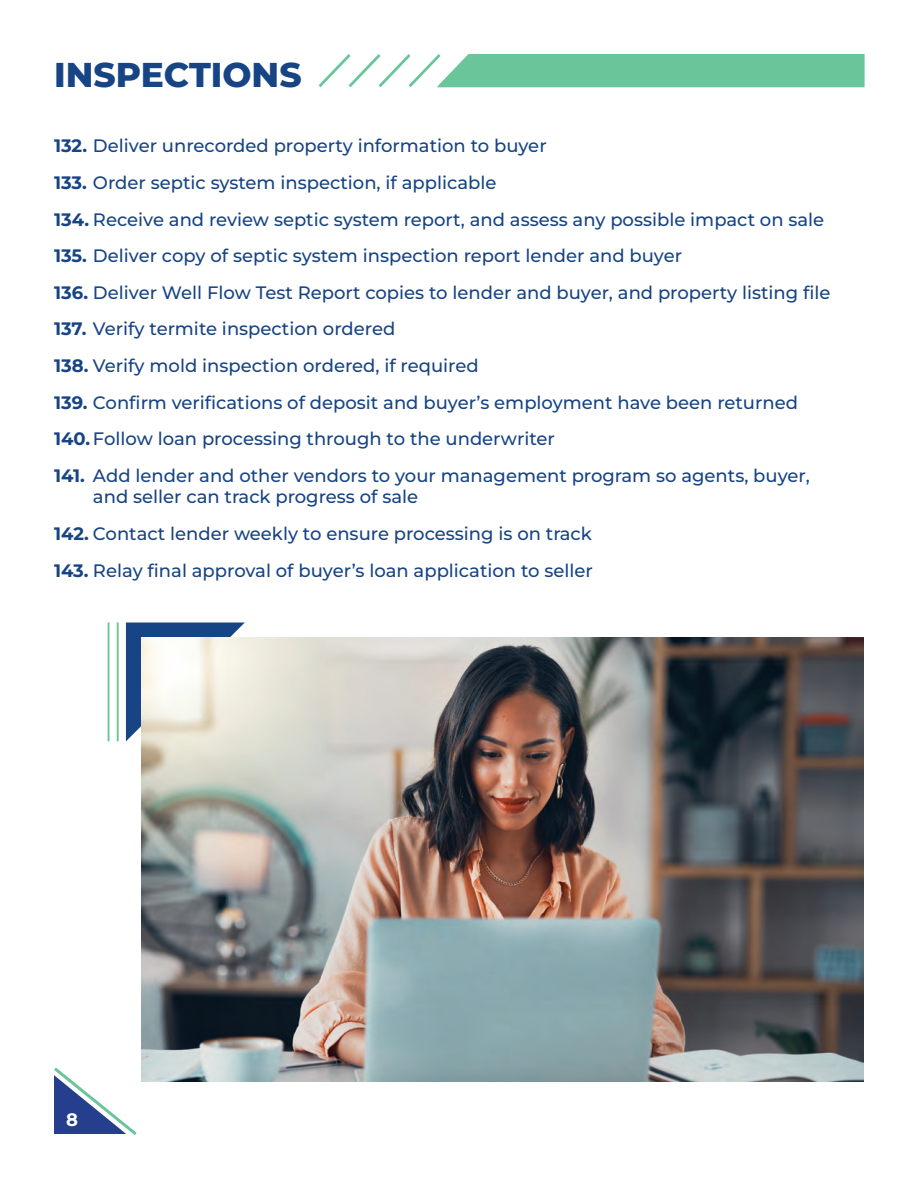
<style>
.page{position:relative;width:918px;height:1188px;background:#fff}
.page>*{position:absolute;margin:0;border:0;box-sizing:border-box;transform-origin:0 0}
.t1{font:800 34.35px "Montserrat";color:#174484}
.t2{font:500 18px/21.6px "Montserrat";color:#174484}
.t3{font:700 18px "Montserrat";color:#fff}
.s1{font-weight:700}
</style>
<div class="page">
<svg style="left:54px;top:1067px;width:83px;height:68px"></svg>
<svg style="left:319px;top:54px;width:546px;height:33px"></svg>
<svg style="left:126px;top:622px;width:119px;height:119px;background:#2a538e"></svg>
<hr style="left:117px;top:622px;width:2px;height:119px;background:#6bc59b">
<hr style="left:108px;top:622px;width:1px;height:119px;background:#6bc59b">
<img style="left:141px;top:637px;width:723px;height:445px">
<p class="t1" style="left:54px;top:52px;width:249px">INSPECTIONS</p>
<p class="t2" style="left:54px;top:135px;width:494px"><span class="s1">132.</span> Deliver unrecorded property information to buyer</p>
<p class="t2" style="left:54px;top:171px;width:444px"><span class="s1">133.</span> Order septic system inspection, if applicable</p>
<p class="t2" style="left:54px;top:208px;width:772px"><span class="s1">134.</span> Receive and review septic system report, and assess any possible impact on sale</p>
<p class="t2" style="left:54px;top:245px;width:630px"><span class="s1">135.</span> Deliver copy of septic system inspection report lender and buyer</p>
<p class="t2" style="left:54px;top:281px;width:778px"><span class="s1">136.</span> Deliver Well Flow Test Report copies to lender and buyer, and property listing file</p>
<p class="t2" style="left:54px;top:318px;width:343px"><span class="s1">137.</span> Verify termite inspection ordered</p>
<p class="t2" style="left:54px;top:354px;width:426px"><span class="s1">138.</span> Verify mold inspection ordered, if required</p>
<p class="t2" style="left:54px;top:391px;width:745px"><span class="s1">139.</span> Confirm verifications of deposit and buyer’s employment have been returned</p>
<p class="t2" style="left:54px;top:428px;width:502px"><span class="s1">140.</span> Follow loan processing through to the underwriter</p>
<p class="t2" style="left:93px;top:464px;width:718px;text-indent:-39px"><span class="s1">141.</span> Add lender and other vendors to your management program so agents, buyer, and seller can track progress of sale</p>
<p class="t2" style="left:54px;top:522px;width:539px"><span class="s1">142.</span> Contact lender weekly to ensure processing is on track</p>
<p class="t2" style="left:54px;top:559px;width:540px"><span class="s1">143.</span> Relay final approval of buyer’s loan application to seller</p>
<p class="t3" style="left:66px;top:1107px;width:13px">8</p>
</div>
